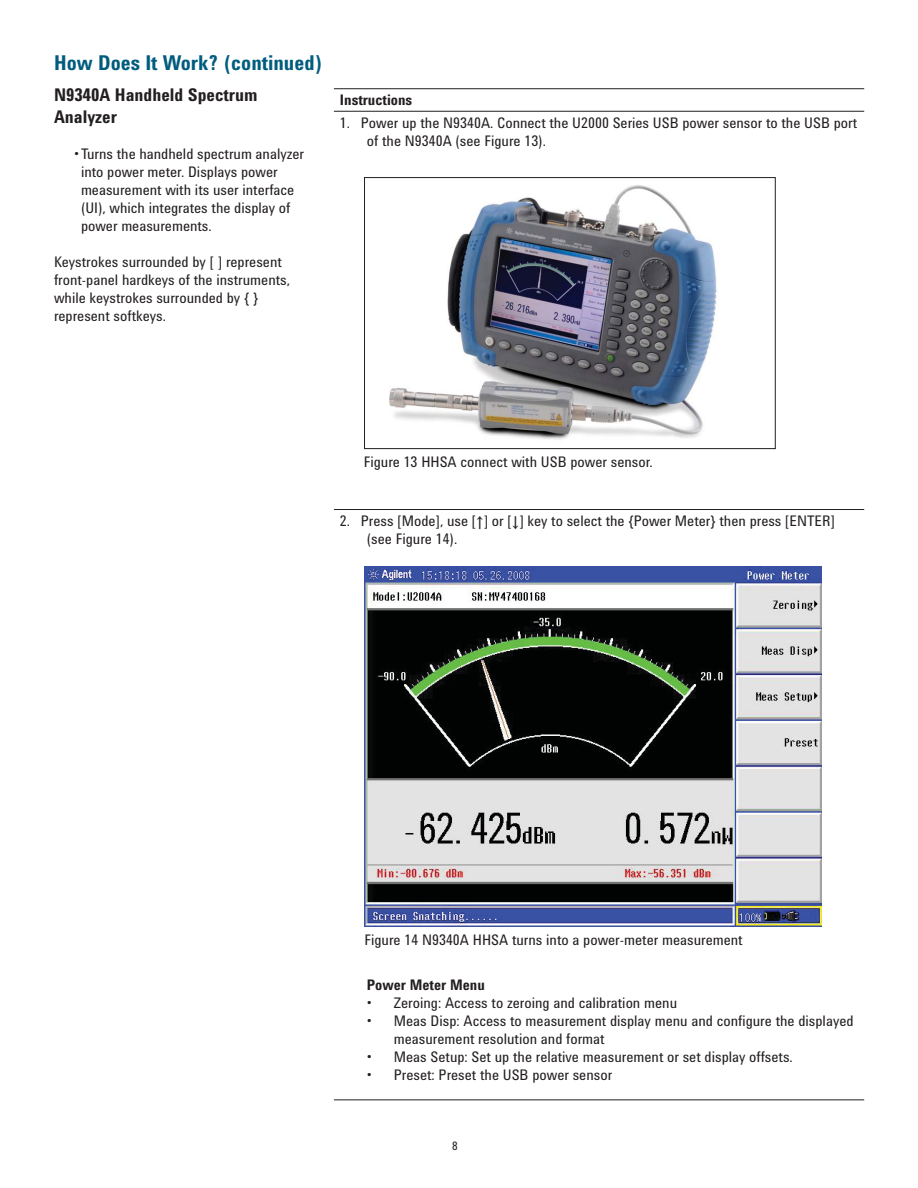
<style>
.page{position:relative;width:918px;height:1188px;background:#fff}
.page>*{position:absolute;margin:0;border:0;box-sizing:border-box;transform-origin:0 0}
.t1{font:700 21px "Agilent Condensed CFF";color:#005c7e}
.t2{font:700 18px/21.6px "Agilent Condensed CFF";color:#231f20}
.t3{font:15px/18px "Agilent Condensed CFF";color:#231f20}
.t4{font:700 15px "Agilent Condensed CFF";color:#231f20}
.t5{font:12px "Agilent Condensed CFF";color:#231f20}
</style>
<div class="page">
<hr style="left:334px;top:88px;width:530px;height:1px;background:#231f20">
<hr style="left:334px;top:111px;width:530px;height:1px;background:#231f20">
<hr style="left:334px;top:509px;width:530px;height:1px;background:#231f20">
<hr style="left:334px;top:1099px;width:530px;height:1px;background:#231f20">
<img style="left:389px;top:185px;width:328px;height:255px">
<div style="left:364px;top:177px;width:412px;height:272px;border:1px solid #231f20"></div>
<img style="left:364px;top:567px;width:457px;height:360px">
<h1 class="t1" style="left:54px;top:55px;width:270px">How Does It Work? (continued)</h1>
<p class="t2" style="left:54px;top:86px;width:205px">N9340A Handheld Spectrum<br>Analyzer</p>
<p class="t3" style="left:81px;top:146px;width:225px;text-indent:-7px">• Turns the handheld spectrum analyzer into power meter. Displays power measurement with its user interface (UI), which integrates the display of power measurements.</p>
<p class="t3" style="left:54px;top:254px;width:238px">Keystrokes surrounded by [ ] represent front-panel hardkeys of the instruments, while keystrokes surrounded by { } represent softkeys.</p>
<p class="t4" style="left:340px;top:95px;width:74px">Instructions</p>
<p class="t3" style="left:367px;top:115px;width:492px;text-indent:-27px">1. Power up the N9340A. Connect the U2000 Series USB power sensor to the USB port of the N9340A (see Figure 13).</p>
<p class="t3" style="left:364px;top:455px;width:291px">Figure 13 HHSA connect with USB power sensor.</p>
<p class="t3" style="left:367px;top:514px;width:469px;text-indent:-27px">2. Press [Mode], use [↑] or [↓] key to select the {Power Meter} then press [ENTER] (see Figure 14).</p>
<p class="t3" style="left:364px;top:933px;width:380px">Figure 14 N9340A HHSA turns into a power-meter measurement</p>
<p class="t4" style="left:367px;top:979px;width:119px">Power Meter Menu</p>
<p class="t3" style="left:367px;top:995px;width:312px">• Zeroing: Access to zeroing and calibration menu</p>
<p class="t3" style="left:394px;top:1013px;width:461px;text-indent:-27px">• Meas Disp: Access to measurement display menu and configure the displayed measurement resolution and format</p>
<p class="t3" style="left:367px;top:1049px;width:427px">• Meas Setup: Set up the relative measurement or set display offsets.</p>
<p class="t3" style="left:367px;top:1067px;width:247px">• Preset: Preset the USB power sensor</p>
<p class="t5" style="left:452px;top:1141px;width:7px">8</p>
</div>
